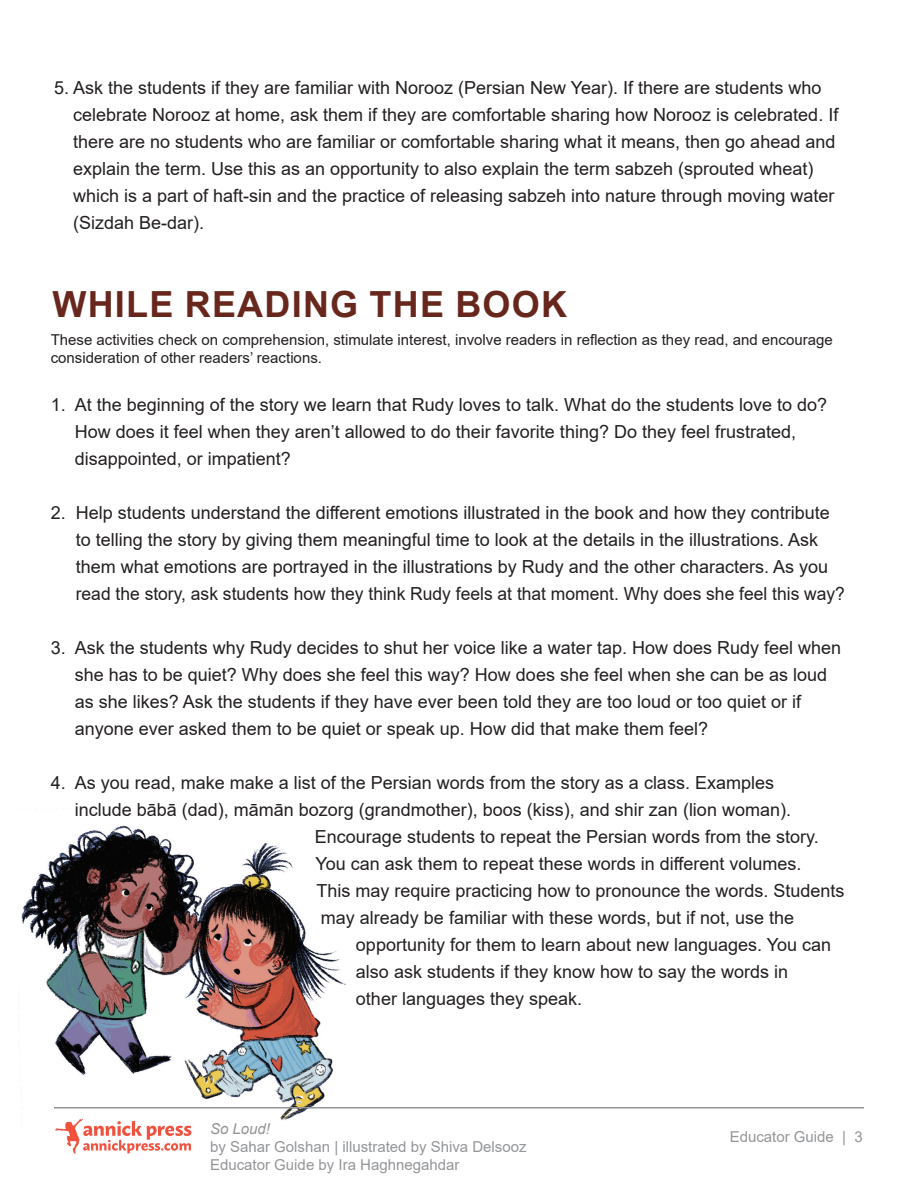
<style>
.page{position:relative;width:918px;height:1188px;background:#fff}
.page>*{position:absolute;margin:0;border:0;box-sizing:border-box;transform-origin:0 0}
.t1{font:700 36px "Arial";letter-spacing:.035em;color:#68271c}
.t2{font:18px/27px "Arial";color:#231f20}
.t3{font:15px/18px "Arial";color:#231f20}
.t4{font:15px/18px "Arial";color:#939598}
.t5{font:italic 15px "Arial";color:#939598}
</style>
<div class="page">
<img style="left:21px;top:825px;width:325px;height:295px">
<svg style="left:55px;top:1119px;width:136px;height:35px"></svg>
<hr style="left:54px;top:1107px;width:810px;height:1px;background:#939598">
<p class="t2" style="left:73px;top:74px;width:767px;text-indent:-19px">5. Ask the students if they are familiar with Norooz (Persian New Year). If there are students who celebrate Norooz at home, ask them if they are comfortable sharing how Norooz is celebrated. If there are no students who are familiar or comfortable sharing what it means, then go ahead and explain the term. Use this as an opportunity to also explain the term sabzeh (sprouted wheat) which is a part of haft-sin and the practice of releasing sabzeh into nature through moving water (Sizdah Be-dar).</p>
<h1 class="t1" style="left:52px;top:279px;width:516px">WHILE READING THE BOOK</h1>
<p class="t3" style="left:51px;top:331px;width:784px">These activities check on comprehension, stimulate interest, involve readers in reflection as they read, and encourage consideration of other readers’ reactions.</p>
<p class="t2" style="left:75px;top:391px;width:754px;text-indent:-24px">1. At the beginning of the story we learn that Rudy loves to talk. What do the students love to do?<br>How does it feel when they aren’t allowed to do their favorite thing? Do they feel frustrated, disappointed, or impatient?</p>
<p class="t2" style="left:76px;top:499px;width:771px;text-indent:-25px">2. Help students understand the different emotions illustrated in the book and how they contribute to telling the story by giving them meaningful time to look at the details in the illustrations. Ask them what emotions are portrayed in the illustrations by Rudy and the other characters. As you read the story, ask students how they think Rudy feels at that moment. Why does she feel this way?</p>
<p class="t2" style="left:75px;top:634px;width:768px;text-indent:-24px">3. Ask the students why Rudy decides to shut her voice like a water tap. How does Rudy feel when she has to be quiet? Why does she feel this way? How does she feel when she can be as loud as she likes? Ask the students if they have ever been told they are too loud or too quiet or if anyone ever asked them to be quiet or speak up. How did that make them feel?</p>
<p class="t2" style="left:51px;top:769px;width:725px">4. As you read, make make a list of the Persian words from the story as a class. Examples</p>
<p class="t2" style="left:75px;top:796px;width:718px">include bābā (dad), māmān bozorg (grandmother), boos (kiss), and shir zan (lion woman).</p>
<p class="t2" style="left:315px;top:823px;width:505px">Encourage students to repeat the Persian words from the story.</p>
<p class="t2" style="left:315px;top:850px;width:488px">You can ask them to repeat these words in different volumes.</p>
<p class="t2" style="left:316px;top:877px;width:530px">This may require practicing how to pronounce the words. Students</p>
<p class="t2" style="left:321px;top:904px;width:475px">may already be familiar with these words, but if not, use the</p>
<p class="t2" style="left:356px;top:931px;width:477px">opportunity for them to learn about new languages. You can</p>
<p class="t2" style="left:356px;top:958px;width:434px">also ask students if they know how to say the words in</p>
<p class="t2" style="left:356px;top:985px;width:228px">other languages they speak.</p>
<p class="t5" style="left:210px;top:1119px;width:62px">So Loud!</p>
<p class="t4" style="left:210px;top:1138px;width:318px">by Sahar Golshan | illustrated by Shiva Delsooz<br>Educator Guide by Ira Haghnegahdar</p>
<p class="t4" style="left:730px;top:1127px;width:135px">Educator Guide | 3</p>
</div>
